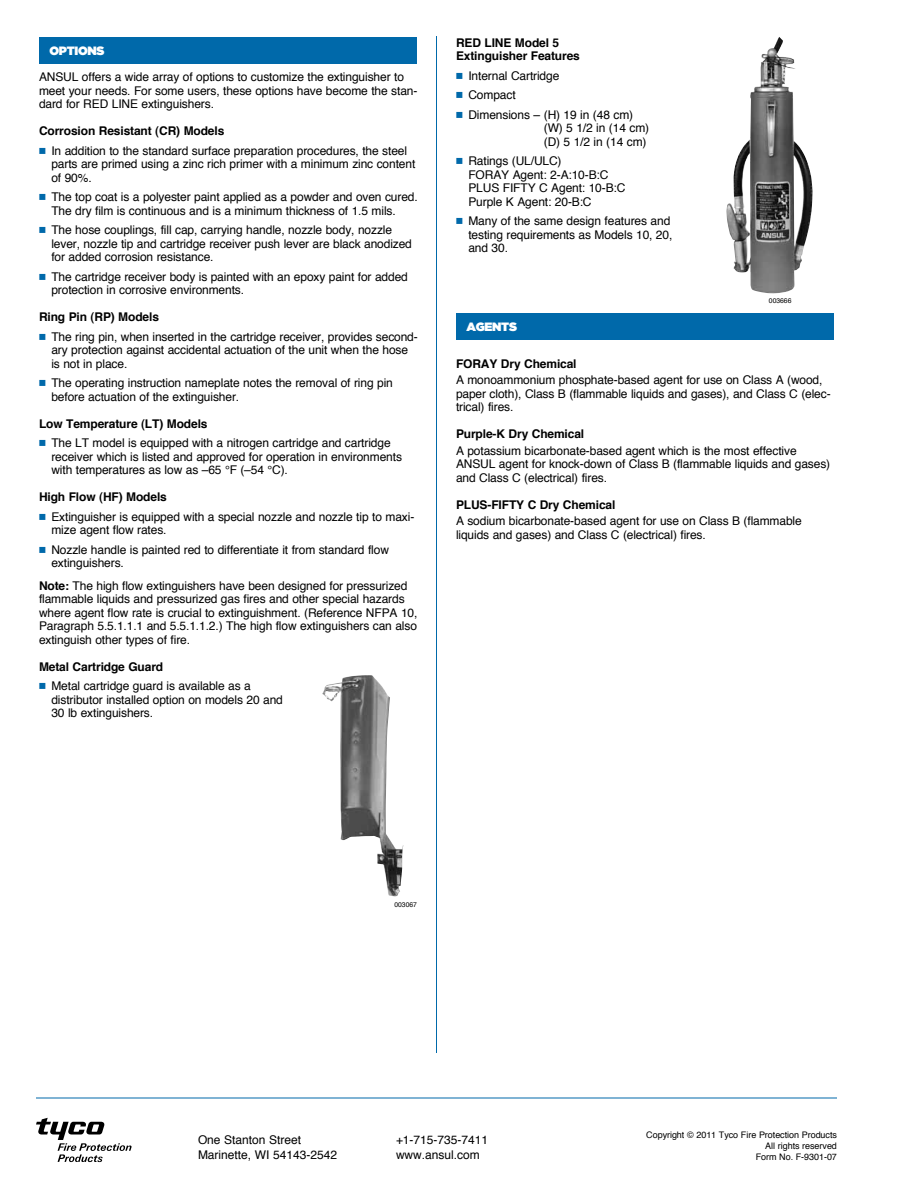
<style>
.page{position:relative;width:918px;height:1188px;background:#fff}
.page>*{position:absolute;margin:0;border:0;box-sizing:border-box;transform-origin:0 0}
.t1{font:12px/13.5px "Helvetica";letter-spacing:-.01em;color:#000}
.t2{font:700 12px/13.5px "Helvetica";letter-spacing:-.01em;color:#000}
.t3{font:900 12px "Gotham";letter-spacing:-.025em;color:#fff}
.t4{font:9px/10.8px "Helvetica";letter-spacing:-.005em;color:#000;text-align:right}
.t5{font:6.75px "Helvetica";color:#000}
.s1{font-weight:700}
.s2{font-family:"Universal Newswith Comm Pi";color:#0069aa}
</style>
<div class="page">
<div style="left:39px;top:38px;width:378px;height:26px;background:#0069aa"></div>
<div style="left:456px;top:314px;width:378px;height:26px;background:#0069aa"></div>
<hr style="left:436px;top:36px;width:1px;height:1017px;background:#0069aa">
<hr style="left:36px;top:1098px;width:801px;height:1px;background:#0069aa">
<img style="left:726px;top:37px;width:87px;height:257px">
<img style="left:322px;top:675px;width:81px;height:222px">
<svg style="left:36px;top:1118px;width:96px;height:44px"></svg>
<p class="t3" style="left:50px;top:44px;width:57px">OPTIONS</p>
<p class="t1" style="left:39px;top:70px;width:380px">ANSUL offers a wide array of options to customize the extinguisher to meet your needs. For some users, these options have become the stan&shy;dard for RED LINE extinguishers.</p>
<p class="t1" style="left:39px;top:121px;width:370px;line-height:19.5px"><span class="s1">Corrosion Resistant (CR) Models<br></span><span class="s2">n</span> In addition to the standard surface preparation procedures, the steel</p>
<p class="t1" style="left:51px;top:157px;width:365px">parts are primed using a zinc rich primer with a minimum zinc content of 90%.</p>
<p class="t1" style="left:51px;top:190px;width:368px;text-indent:-12px"><span class="s2">n</span> The top coat is a polyester paint applied as a powder and oven cured.<br>The dry film is continuous and is a minimum thickness of 1.5 mils.</p>
<p class="t1" style="left:51px;top:223px;width:362px;text-indent:-12px"><span class="s2">n</span> The hose couplings, fill cap, carrying handle, nozzle body, nozzle lever, nozzle tip and cartridge receiver push lever are black anodized for added corrosion resistance.</p>
<p class="t1" style="left:51px;top:270px;width:358px;text-indent:-12px"><span class="s2">n</span> The cartridge receiver body is painted with an epoxy paint for added protection in corrosive environments.</p>
<p class="t1" style="left:39px;top:307px;width:380px;line-height:19.5px"><span class="s1">Ring Pin (RP) Models<br></span><span class="s2">n</span> The ring pin, when inserted in the cartridge receiver, provides second-</p>
<p class="t1" style="left:51px;top:343px;width:358px">ary protection against accidental actuation of the unit when the hose is not in place.</p>
<p class="t1" style="left:51px;top:376px;width:343px;text-indent:-12px"><span class="s2">n</span> The operating instruction nameplate notes the removal of ring pin before actuation of the extinguisher.</p>
<p class="t1" style="left:39px;top:414px;width:353px;line-height:19.5px"><span class="s1">Low Temperature (LT) Models<br></span><span class="s2">n</span> The LT model is equipped with a nitrogen cartridge and cartridge</p>
<p class="t1" style="left:51px;top:450px;width:352px">receiver which is listed and approved for operation in environments with temperatures as low as –65 °F (–54 °C).</p>
<p class="t1" style="left:39px;top:487px;width:377px;line-height:19.5px"><span class="s1">High Flow (HF) Models<br></span><span class="s2">n</span> Extinguisher is equipped with a special nozzle and nozzle tip to maxi-</p>
<p class="t1" style="left:39px;top:520px;width:352px;line-height:19.5px;text-indent:12px">mize agent flow rates.<br><span class="s2">n</span> Nozzle handle is painted red to differentiate it from standard flow</p>
<p class="t1" style="left:39px;top:552px;width:370px;line-height:22.5px;text-indent:12px">extinguishers.<br><span class="s1">Note:</span> The high flow extinguishers have been designed for pressurized</p>
<p class="t1" style="left:39px;top:592px;width:380px">flammable liquids and pressurized gas fires and other special hazards where agent flow rate is crucial to extinguishment. (Reference NFPA 10, Paragraph 5.5.1.1.1 and 5.5.1.1.2.) The high flow extinguishers can also extinguish other types of fire.</p>
<p class="t1" style="left:39px;top:657px;width:213px;line-height:19.5px"><span class="s1">Metal Cartridge Guard<br></span><span class="s2">n</span> Metal cartridge guard is available as a</p>
<p class="t1" style="left:51px;top:693px;width:233px">distributor installed option on models 20 and<br>30 lb extinguishers.</p>
<p class="t2" style="left:456px;top:36px;width:125px">RED LINE Model 5<br>Extinguisher Features</p>
<p class="t1" style="left:456px;top:66px;width:179px;line-height:19.5px"><span class="s2">n</span> Internal Cartridge<br><span class="s2">n</span> Compact<br><span class="s2">n</span> Dimensions – (H) 19 in (48 cm)</p>
<p class="t1" style="left:544px;top:121px;width:107px">(W) 5 1/2 in (14 cm) (D) 5 1/2 in (14 cm)</p>
<p class="t1" style="left:468px;top:154px;width:159px;text-indent:-12px"><span class="s2">n</span> Ratings (UL/ULC)<br>FORAY Agent: 2-A:10-B:C<br>PLUS FIFTY C Agent: 10-B:C<br>Purple K Agent: 20-B:C</p>
<p class="t1" style="left:468px;top:214px;width:205px;text-indent:-12px"><span class="s2">n</span> Many of the same design features and testing requirements as Models 10, 20, and 30.</p>
<p class="t5" style="left:769px;top:295px;width:24px">003666</p>
<p class="t3" style="left:466px;top:320px;width:52px">AGENTS</p>
<p class="t2" style="left:456px;top:357px;width:122px">FORAY Dry Chemical</p>
<p class="t1" style="left:456px;top:373px;width:376px">A monoammonium phosphate-based agent for use on Class A (wood, paper cloth), Class B (flammable liquids and gases), and Class C (elec&shy;trical) fires.</p>
<p class="t2" style="left:456px;top:427px;width:130px">Purple-K Dry Chemical</p>
<p class="t1" style="left:456px;top:444px;width:376px">A potassium bicarbonate-based agent which is the most effective<br>ANSUL agent for knock-down of Class B (flammable liquids and gases) and Class C (electrical) fires.</p>
<p class="t2" style="left:456px;top:498px;width:161px">PLUS-FIFTY C Dry Chemical</p>
<p class="t1" style="left:456px;top:514px;width:347px">A sodium bicarbonate-based agent for use on Class B (flammable liquids and gases) and Class C (electrical) fires.</p>
<p class="t5" style="left:394px;top:899px;width:24px">003067</p>
<p class="t1" style="left:198px;top:1133px;width:141px;line-height:15px">One Stanton Street<br>Marinette, WI 54143-2542</p>
<p class="t1" style="left:396px;top:1133px;width:94px;line-height:15px">+1-715-735-7411 www.ansul.com</p>
<p class="t4" style="left:646px;top:1130px;width:192px">Copyright © 2011 Tyco Fire Protection Products<br>All rights reserved<br>Form No. F-9301-07</p>
</div>
